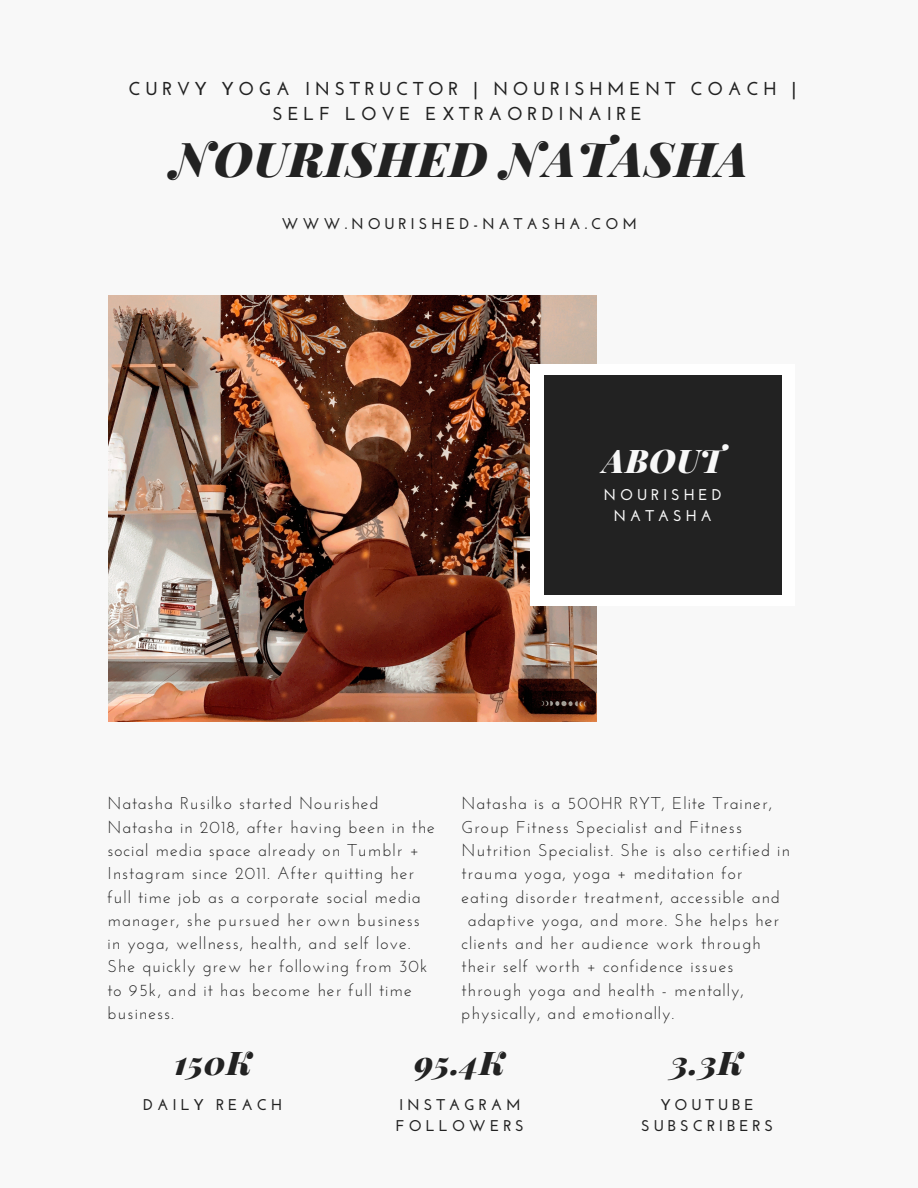
<style>
.page{position:relative;width:918px;height:1188px;background:#f8f8f8}
.page>*{position:absolute;margin:0;border:0;box-sizing:border-box;transform-origin:0 0}
.t1{font:italic 900 48px "Playfair Display";letter-spacing:.02em;color:#222}
.t2{font:italic 900 32.7px "Playfair Display";letter-spacing:.02em;color:#222}
.t3{font:italic 900 32.7px "Playfair Display";letter-spacing:.02em;color:#f8f8f8}
.t4{font:700 18.6px/25.3px "Josefin Sans";letter-spacing:.25em;color:#222;text-align:center}
.t5{font:17.1px/23.2px "Josefin Sans";letter-spacing:.06em;color:#222}
.t6{font:700 15.6px/21.1px "Josefin Sans";letter-spacing:.25em;color:#222}
.t7{font:700 15.6px/21.1px "Josefin Sans";letter-spacing:.25em;color:#f8f8f8;text-align:center}
</style>
<div class="page">
<img style="left:108px;top:295px;width:489px;height:427px">
<div style="left:531px;top:365px;width:264px;height:241px;background:#fff"></div>
<div style="left:544px;top:376px;width:237px;height:219px;background:#222"></div>
<p class="t4" style="left:128px;top:78px;width:670px">CURVY YOGA INSTRUCTOR | NOURISHMENT COACH |<br>SELF LOVE EXTRAORDINAIRE</p>
<h1 class="t1" style="left:171px;top:125px;width:579px">NOURISHED NATASHA</h1>
<p class="t6" style="left:281px;top:215px;width:357px">WWW.NOURISHED-NATASHA.COM</p>
<h2 class="t3" style="left:603px;top:438px;width:121px">ABOUT</h2>
<p class="t7" style="left:604px;top:486px;width:120px">NOURISHED<br>NATASHA</p>
<p class="t5" style="left:107px;top:794px;width:329px">Natasha Rusilko started Nourished Natasha in 2018, after having been in the social media space already on Tumblr + Instagram since 2011. After quitting her full time job as a corporate social media manager, she pursued her own business in yoga, wellness, health, and self love.<br>She quickly grew her following from 30k to 95k, and it has become her full time business.</p>
<p class="t5" style="left:462px;top:794px;width:312px">Natasha is a 500HR RYT, Elite Trainer,</p>
<p class="t5" style="left:462px;top:817px;width:282px">Group Fitness Specialist and Fitness</p>
<p class="t5" style="left:462px;top:840px;width:330px">Nutrition Specialist. She is also certified in</p>
<p class="t5" style="left:462px;top:863px;width:282px">trauma yoga, yoga + meditation for</p>
<p class="t5" style="left:462px;top:887px;width:320px">eating disorder treatment, accessible and</p>
<p class="t5" style="left:468px;top:910px;width:313px">adaptive yoga, and more. She helps her</p>
<p class="t5" style="left:462px;top:933px;width:301px">clients and her audience work through</p>
<p class="t5" style="left:462px;top:956px;width:274px">their self worth + confidence issues</p>
<p class="t5" style="left:462px;top:980px;width:284px">through yoga and health - mentally,</p>
<p class="t5" style="left:462px;top:1003px;width:214px">physically, and emotionally.</p>
<h2 class="t2" style="left:175px;top:1040px;width:79px">150K</h2>
<p class="t6" style="left:143px;top:1095px;width:140px">DAILY REACH</p>
<h2 class="t2" style="left:414px;top:1040px;width:92px">95.4K</h2>
<p class="t6" style="left:396px;top:1095px;width:130px">INSTAGRAM<br>FOLLOWERS</p>
<h2 class="t2" style="left:671px;top:1040px;width:74px">3.3K</h2>
<p class="t6" style="left:641px;top:1095px;width:134px;text-align:center">YOUTUBE<br>SUBSCRIBERS</p>
</div>
